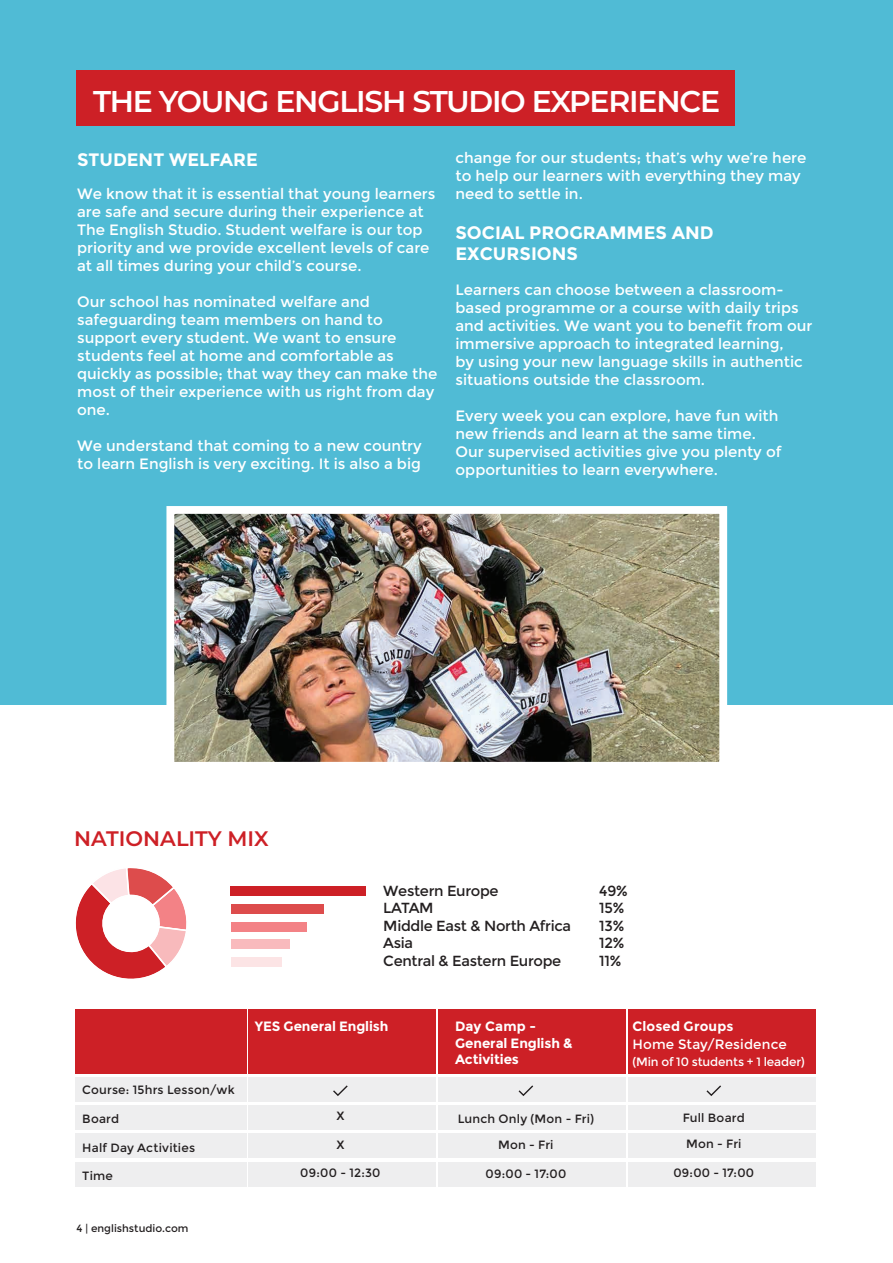
<style>
.page{position:relative;width:893px;height:1263px;background:#fff}
.page>*{position:absolute;margin:0;border:0;box-sizing:border-box;transform-origin:0 0}
.t1{font:600 30px "Montserrat";letter-spacing:-.04em;color:#fff}
.t2{font:600 21px "Montserrat";color:#cd2026}
.t3{font:700 18px/21.6px "Montserrat";color:#fff}
.t4{font:15px/18px "Montserrat";color:#fff}
.t5{font:14.55px "Montserrat";letter-spacing:-.02em;color:#231f20}
.t6{font:700 13.5px/16.2px "Montserrat";letter-spacing:-.005em;color:#fff}
.t7{font:13.5px "Montserrat";letter-spacing:.01em;color:#fff}
.t8{font:12px/25.8px "Montserrat";letter-spacing:.015em;color:#231f20}
.t9{font:12px "Montserrat";letter-spacing:-.01em;color:#fff}
.t10{font:10.5px "Montserrat";color:#231f20}
</style>
<div class="page">
<div style="left:0;top:0;width:893px;height:705px;background:#50bbd5"></div>
<div style="left:249px;top:1009px;width:187px;height:65px;background:#cd2026"></div>
<div style="left:75px;top:1009px;width:172px;height:65px;background:#cd2026"></div>
<div style="left:249px;top:1077px;width:187px;height:25px;background:#eeeeef"></div>
<div style="left:75px;top:1077px;width:172px;height:25px;background:#eeeeef"></div>
<div style="left:249px;top:1105px;width:187px;height:25px;background:#eeeeef"></div>
<div style="left:75px;top:1105px;width:172px;height:25px;background:#eeeeef"></div>
<div style="left:249px;top:1133px;width:187px;height:25px;background:#eeeeef"></div>
<div style="left:75px;top:1133px;width:172px;height:25px;background:#eeeeef"></div>
<div style="left:249px;top:1162px;width:187px;height:24px;background:#eeeeef"></div>
<div style="left:75px;top:1162px;width:172px;height:24px;background:#eeeeef"></div>
<div style="left:438px;top:1009px;width:187px;height:65px;background:#cd2026"></div>
<div style="left:438px;top:1077px;width:187px;height:25px;background:#eeeeef"></div>
<div style="left:438px;top:1105px;width:187px;height:25px;background:#eeeeef"></div>
<div style="left:438px;top:1133px;width:187px;height:25px;background:#eeeeef"></div>
<div style="left:438px;top:1162px;width:187px;height:24px;background:#eeeeef"></div>
<div style="left:628px;top:1009px;width:187px;height:65px;background:#cd2026"></div>
<div style="left:628px;top:1077px;width:187px;height:25px;background:#eeeeef"></div>
<div style="left:628px;top:1105px;width:187px;height:25px;background:#eeeeef"></div>
<div style="left:628px;top:1133px;width:187px;height:25px;background:#eeeeef"></div>
<div style="left:628px;top:1162px;width:187px;height:24px;background:#eeeeef"></div>
<svg style="left:518px;top:1085px;width:16px;height:11px"></svg>
<svg style="left:706px;top:1085px;width:15px;height:11px"></svg>
<svg style="left:333px;top:1085px;width:15px;height:11px"></svg>
<div style="left:231px;top:886px;width:135px;height:10px;background:#cd2026"></div>
<div style="left:231px;top:904px;width:92px;height:9px;background:#dd4c4c"></div>
<div style="left:231px;top:922px;width:75px;height:9px;background:#f38286"></div>
<div style="left:231px;top:939px;width:58px;height:10px;background:#f9babd"></div>
<div style="left:231px;top:957px;width:51px;height:10px;background:#fce4e5"></div>
<svg style="left:75px;top:868px;width:112px;height:111px"></svg>
<img style="left:175px;top:515px;width:543px;height:246px">
<div style="left:166px;top:506px;width:561px;height:264px;border:8px solid #fff"></div>
<div style="left:76px;top:70px;width:659px;height:56px;background:#cd2026"></div>
<h1 class="t1" style="left:93px;top:82px;width:629px">THE YOUNG ENGLISH STUDIO EXPERIENCE</h1>
<p class="t3" style="left:77px;top:149px;width:182px">STUDENT WELFARE</p>
<p class="t4" style="left:77px;top:185px;width:360px">We know that it is essential that young learners are safe and secure during their experience at The English Studio. Student welfare is our top priority and we provide excellent levels of care at all times during your child’s course.</p>
<p class="t4" style="left:77px;top:293px;width:362px">Our school has nominated welfare and safeguarding team members on hand to support every student. We want to ensure students feel at home and comfortable as quickly as possible; that way they can make the most of their experience with us right from day one.</p>
<p class="t4" style="left:77px;top:437px;width:346px">We understand that coming to a new country to learn English is very exciting. It is also a big</p>
<p class="t4" style="left:455px;top:149px;width:352px">change for our students; that’s why we’re here to help our learners with everything they may need to settle in.</p>
<p class="t3" style="left:455px;top:222px;width:260px">SOCIAL PROGRAMMES AND<br>EXCURSIONS</p>
<p class="t4" style="left:455px;top:280px;width:359px">Learners can choose between a classroom&shy;based programme or a course with daily trips and activities. We want you to benefit from our immersive approach to integrated learning,<br>by using your new language skills in authentic situations outside the classroom.</p>
<p class="t4" style="left:455px;top:406px;width:327px">Every week you can explore, have fun with new friends and learn at the same time.<br>Our supervised activities give you plenty of opportunities to learn everywhere.</p>
<h2 class="t2" style="left:74px;top:825px;width:196px">NATIONALITY MIX</h2>
<p class="t5" style="left:383px;top:882px;width:117px">Western Europe</p>
<p class="t5" style="left:599px;top:882px;width:30px">49%</p>
<p class="t5" style="left:383px;top:899px;width:52px">LATAM</p>
<p class="t5" style="left:599px;top:899px;width:26px">15%</p>
<p class="t5" style="left:383px;top:917px;width:189px">Middle East &amp; North Africa</p>
<p class="t5" style="left:599px;top:917px;width:26px">13%</p>
<p class="t5" style="left:383px;top:935px;width:31px">Asia</p>
<p class="t5" style="left:599px;top:935px;width:27px">12%</p>
<p class="t5" style="left:383px;top:952px;width:179px">Central &amp; Eastern Europe</p>
<p class="t5" style="left:599px;top:952px;width:24px">11%</p>
<p class="t8" style="left:82px;top:1077px;width:154px">Course: 15hrs Lesson/wk</p>
<p class="t8" style="left:82px;top:1106px;width:38px">Board</p>
<p class="t8" style="left:82px;top:1134px;width:114px">Half Day Activities</p>
<p class="t8" style="left:82px;top:1163px;width:32px">Time</p>
<p class="t10" style="left:77px;top:1222px;width:114px">4 | englishstudio.com</p>
<p class="t6" style="left:255px;top:1018px;width:135px">YES General English</p>
<p class="t8" style="left:336px;top:1103px;width:10px">X</p>
<p class="t8" style="left:336px;top:1131px;width:10px">X</p>
<p class="t8" style="left:300px;top:1160px;width:82px">09:00 - 12:30</p>
<p class="t6" style="left:455px;top:1018px;width:119px">Day Camp -<br>General English &amp;<br>Activities</p>
<p class="t8" style="left:458px;top:1105px;width:138px;line-height:26.4px;text-align:center">Lunch Only (Mon - Fri)<br>Mon - Fri</p>
<p class="t8" style="left:485px;top:1161px;width:82px">09:00 - 17:00</p>
<p class="t6" style="left:632px;top:1018px;width:103px">Closed Groups</p>
<p class="t7" style="left:632px;top:1036px;width:156px">Home Stay/Residence</p>
<p class="t9" style="left:632px;top:1055px;width:174px">(Min of 10 students + 1 leader)</p>
<p class="t8" style="left:683px;top:1105px;width:64px">Full Board<br>Mon - Fri</p>
<p class="t8" style="left:673px;top:1160px;width:82px">09:00 - 17:00</p>
</div>
